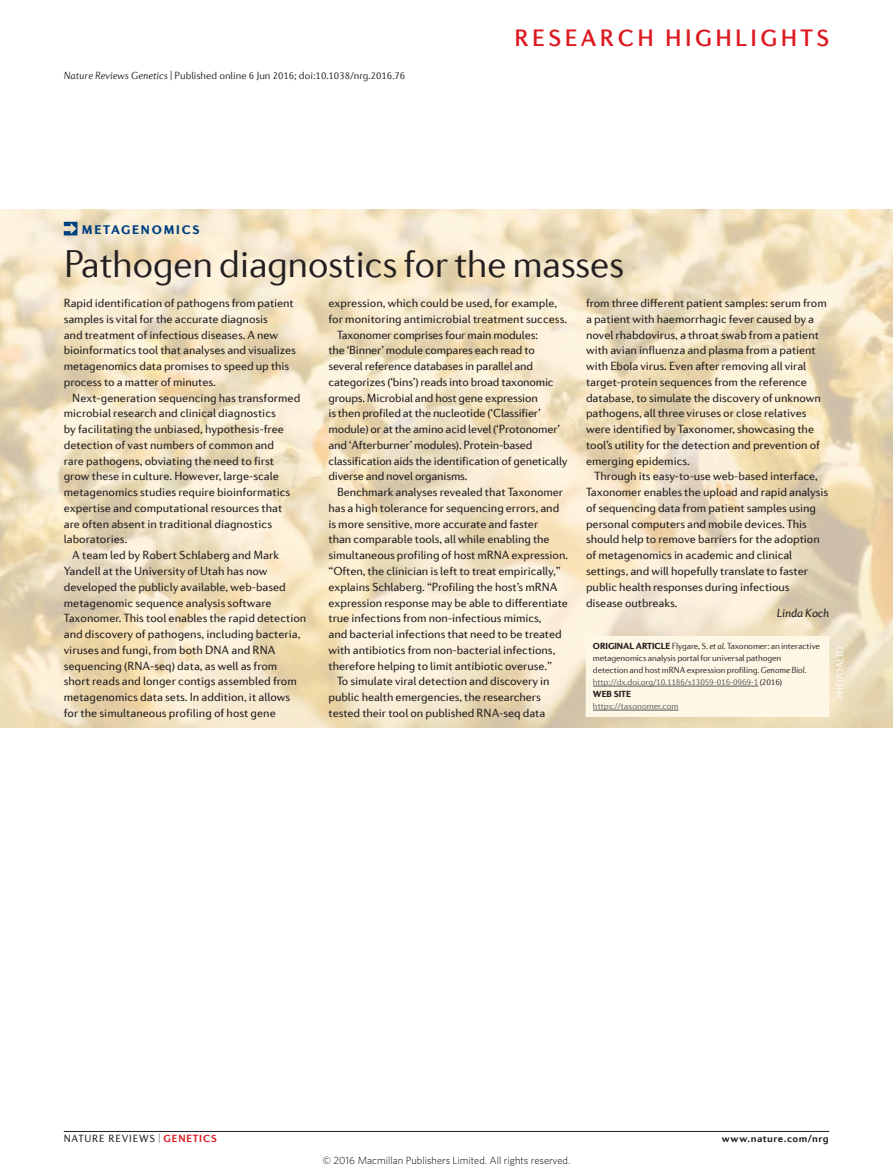
<style>
.page{position:relative;width:893px;height:1174px;background:#fff}
.page>*{position:absolute;margin:0;border:0;box-sizing:border-box;transform-origin:0 0}
.Title{font:300 39px "Diverda Sans Com";letter-spacing:-.015em;color:#231f20}
.t1{font:500 24px "Diverda Sans Com";letter-spacing:.14em;color:#dc1820}
.Strapline{font:900 12.75px "Diverda Sans Com";letter-spacing:.14em;color:#014081}
.Box_text{font:12px/15.8px "Diverda Sans Com";letter-spacing:-.005em;color:#231f20}
.Box_first{font:12px/15.8px "Diverda Sans Com";letter-spacing:-.005em;color:#231f20}
.Author_box{font:italic 12px "Diverda Sans Com";letter-spacing:-.015em;color:#231f20}
.AOP_line{font:300 10.5px "Diverda Sans Com";color:#231f20}
.t2{font:300 10.5px "Whitney";color:#000}
.t3{font:10.5px "Diverda Sans Com";letter-spacing:.075em;color:#231f20}
.t4{font:700 10.5px "Diverda Sans Com";letter-spacing:.045em;color:#231f20}
.Credit_line{font:300 9.75px "Diverda Sans Com";letter-spacing:-.02em;color:#fff}
.Info_box_text{font:300 9px/12px "Diverda Sans Com";letter-spacing:-.015em;color:#231f20}
.Info_box_text-2{font:300 9px "Diverda Sans Com";letter-spacing:-.005em;color:#57585a}
.Info_box_text-3{font:900 9px "Diverda Sans Com";letter-spacing:-.01em;color:#231f20}
.s1{font-style:italic}
.s2{font-weight:900}
.s3{color:#57585a}
.s4{font-weight:700;color:#dc1820}
</style>
<div class="page">
<hr style="left:64px;top:1131px;width:765px;height:1px;background:#231f20">
<img style="left:0;top:210px;width:893px;height:517px">
<div style="left:586px;top:636px;width:243px;height:81px;background:#fef7e6"></div>
<hr style="left:593px;top:686px;width:165px;height:1px;background:#57585a">
<hr style="left:593px;top:710px;width:85px;height:1px;background:#57585a">
<svg style="left:64px;top:222px;width:13px;height:13px"></svg>
<p class="AOP_line" style="left:64px;top:69px;width:343px"><span class="s1">Nature Reviews Genetics</span> | Published online 6 Jun 2016; doi:10.1038/nrg.2016.76</p>
<h2 class="t1" style="left:514px;top:24px;width:316px">RESEARCH HIGHLIGHTS</h2>
<p class="Strapline" style="left:82px;top:222px;width:119px">METAGENOMICS</p>
<p class="Title" style="left:64px;top:242px;width:562px">Pathogen diagnostics for the masses</p>
<p class="Box_first" style="left:64px;top:295px;width:234px">Rapid identification of pathogens from patient samples is vital for the accurate diagnosis<br>and treatment of infectious diseases. A new bioinformatics tool that analyses and visualizes metagenomics data promises to speed up this process to a matter of minutes.</p>
<p class="Box_text" style="left:64px;top:390px;width:238px;text-indent:9px">Next-generation sequencing has transformed microbial research and clinical diagnostics<br>by facilitating the unbiased, hypothesis-free detection of vast numbers of common and<br>rare pathogens, obviating the need to first grow these in culture. However, large-scale metagenomics studies require bioinformatics expertise and computational resources that are often absent in traditional diagnostics laboratories.</p>
<p class="Box_text" style="left:64px;top:547px;width:244px;text-indent:9px">A team led by Robert Schlaberg and Mark Yandell at the University of Utah has now developed the publicly available, web-based metagenomic sequence analysis software Taxonomer. This tool enables the rapid detection and discovery of pathogens, including bacteria, viruses and fungi, from both DNA and RNA sequencing (RNA-seq) data, as well as from short reads and longer contigs assembled from metagenomics data sets. In addition, it allows for the simultaneous profiling of host gene</p>
<p class="Box_text" style="left:328px;top:295px;width:240px">expression, which could be used, for example, for monitoring antimicrobial treatment success.</p>
<p class="Box_text" style="left:328px;top:327px;width:241px;text-indent:9px">Taxonomer comprises four main modules:<br>the ‘Binner’ module compares each read to several reference databases in parallel and categorizes (‘bins’) reads into broad taxonomic groups. Microbial and host gene expression<br>is then profiled at the nucleotide (‘Classifier’ module) or at the amino acid level (‘Protonomer’ and ‘Afterburner’ modules). Protein-based classification aids the identification of genetically diverse and novel organisms.</p>
<p class="Box_text" style="left:328px;top:484px;width:241px;text-indent:9px">Benchmark analyses revealed that Taxonomer has a high tolerance for sequencing errors, and is more sensitive, more accurate and faster<br>than comparable tools, all while enabling the simultaneous profiling of host mRNA expression. “Often, the clinician is left to treat empirically,” explains Schlaberg. “Profiling the host’s mRNA expression response may be able to differentiate true infections from non-infectious mimics,<br>and bacterial infections that need to be treated with antibiotics from non-bacterial infections, therefore helping to limit antibiotic overuse.”</p>
<p class="Box_text" style="left:328px;top:673px;width:223px;text-indent:9px">To simulate viral detection and discovery in public health emergencies, the researchers tested their tool on published RNA-seq data</p>
<p class="Box_text" style="left:586px;top:295px;width:242px">from three different patient samples: serum from a patient with haemorrhagic fever caused by a novel rhabdovirus, a throat swab from a patient with avian influenza and plasma from a patient with Ebola virus. Even after removing all viral target-protein sequences from the reference database, to simulate the discovery of unknown pathogens, all three viruses or close relatives were identified by Taxonomer, showcasing the tool’s utility for the detection and prevention of emerging epidemics.</p>
<p class="Box_text" style="left:586px;top:468px;width:244px;text-indent:9px">Through its easy-to-use web-based interface, Taxonomer enables the upload and rapid analysis of sequencing data from patient samples using personal computers and mobile devices. This should help to remove barriers for the adoption of metagenomics in academic and clinical settings, and will hopefully translate to faster public health responses during infectious disease outbreaks.</p>
<p class="Author_box" style="left:777px;top:606px;width:54px">Linda Koch</p>
<p class="Info_box_text" style="left:593px;top:640px;width:229px"><span class="s2">ORIGINAL ARTICLE</span> Flygare, S. <span class="s1">et al</span>. Taxonomer: an interactive metagenomics analysis portal for universal pathogen<br>detection and host mRNA expression profiling. <span class="s1">Genome Biol. </span><span class="s3">http://dx.doi.org/10.1186/s13059-016-0969-1</span> (2016)</p>
<p class="Info_box_text-3" style="left:593px;top:689px;width:39px">WEB SITE</p>
<p class="Info_box_text-2" style="left:593px;top:701px;width:87px">https://taxonomer.com</p>
<p class="Credit_line" style="left:834px;top:699px;width:54px;rotate:-90deg">PHOTOALTO</p>
<p class="t3" style="left:64px;top:1132px;width:154px">NATURE REVIEWS | <span class="s4">GENETICS</span></p>
<p class="t4" style="left:722px;top:1132px;width:109px">www.nature.com/nrg</p>
<p class="t2" style="left:323px;top:1153px;width:249px">© 2016 Macmillan Publishers Limited. All rights reserved.</p>
</div>
